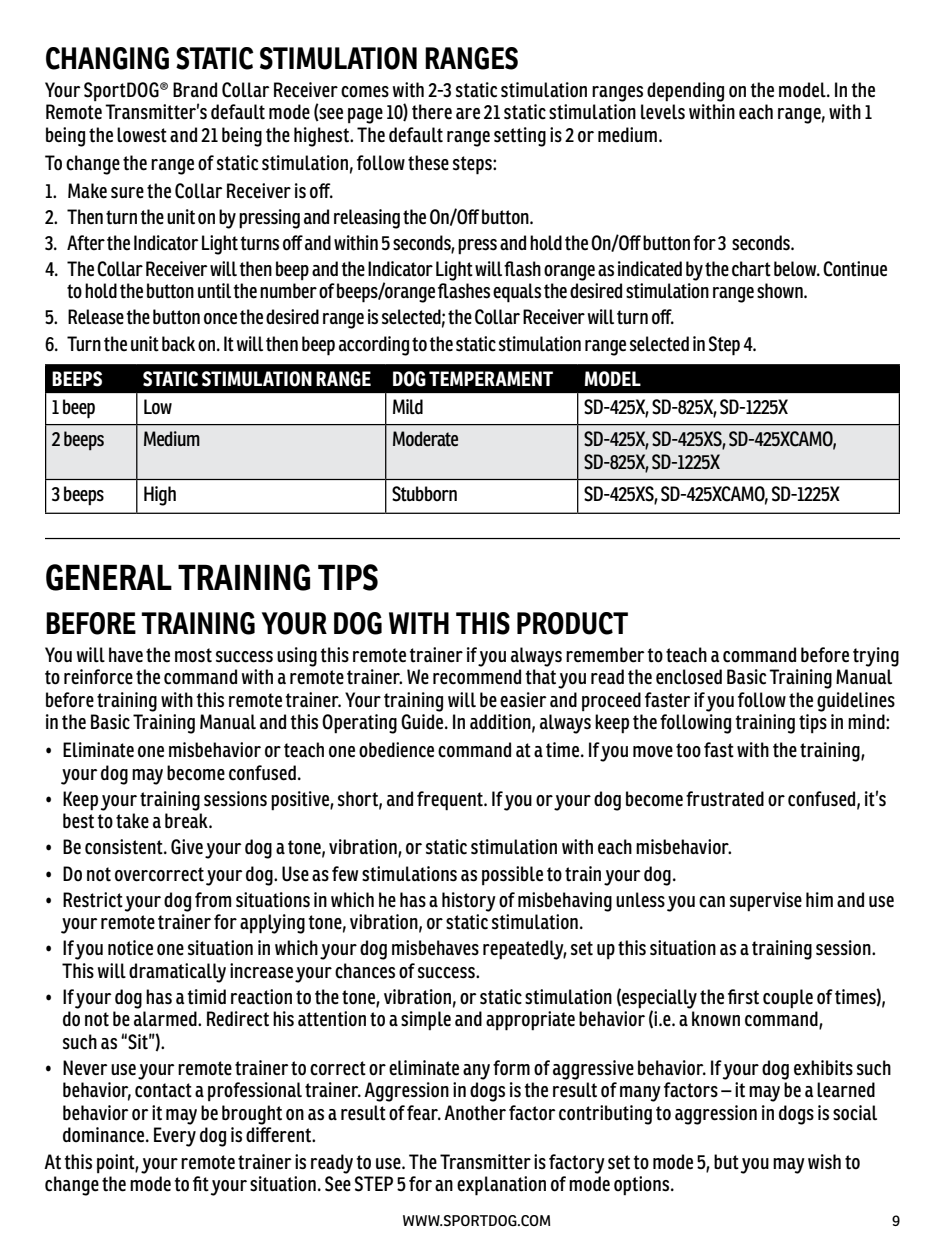
<style>
.page{position:relative;width:945px;height:1260px;background:#fff}
.page>*{position:absolute;margin:0;border:0;box-sizing:border-box;transform-origin:0 0}
.t1{font:700 35px "Ronnia";color:#000;scale:.85 1}
.t2{font:700 30px "Ronnia";color:#000;scale:.85 1}
.t3{font:20px/22.5px "Ronnia Cond";letter-spacing:.01em;color:#000}
.t4{font:20px/22.5px "Ronnia Cond";letter-spacing:-.02em;color:#000}
.t5{font:700 20px "Ronnia Cond";letter-spacing:.01em;color:#fff}
.t6{font:15px "Ronnia";color:#000}
</style>
<div class="page">
<hr style="left:45px;top:538px;width:855px;height:1px;background:#000">
<div style="left:46px;top:425px;width:853px;height:54px;background:#e6e7e8"></div>
<hr style="left:45px;top:480px;width:1px;height:33px;background:#000">
<hr style="left:45px;top:513px;width:92px;height:1px;background:#000">
<hr style="left:136px;top:393px;width:1px;height:31px;background:#000">
<hr style="left:136px;top:425px;width:1px;height:54px;background:#000">
<hr style="left:136px;top:480px;width:1px;height:33px;background:#000">
<hr style="left:137px;top:513px;width:249px;height:1px;background:#000">
<hr style="left:385px;top:393px;width:1px;height:31px;background:#000">
<hr style="left:385px;top:425px;width:1px;height:54px;background:#000">
<hr style="left:385px;top:480px;width:1px;height:33px;background:#000">
<hr style="left:577px;top:480px;width:1px;height:33px;background:#000">
<hr style="left:899px;top:480px;width:1px;height:33px;background:#000">
<hr style="left:386px;top:513px;width:192px;height:1px;background:#000">
<hr style="left:578px;top:513px;width:322px;height:1px;background:#000">
<hr style="left:45px;top:364px;width:92px;height:1px;background:#000">
<hr style="left:137px;top:364px;width:249px;height:1px;background:#000">
<hr style="left:386px;top:364px;width:192px;height:1px;background:#000">
<hr style="left:578px;top:364px;width:322px;height:1px;background:#000">
<div style="left:45px;top:365px;width:855px;height:27px;background:#000"></div>
<hr style="left:45px;top:392px;width:92px;height:1px;background:#000">
<hr style="left:45px;top:393px;width:1px;height:31px;background:#000">
<hr style="left:137px;top:392px;width:249px;height:1px;background:#000">
<hr style="left:386px;top:392px;width:192px;height:1px;background:#000">
<hr style="left:578px;top:392px;width:322px;height:1px;background:#000">
<hr style="left:577px;top:393px;width:1px;height:31px;background:#000">
<hr style="left:899px;top:393px;width:1px;height:31px;background:#000">
<hr style="left:45px;top:424px;width:92px;height:1px;background:#000">
<hr style="left:45px;top:425px;width:1px;height:54px;background:#000">
<hr style="left:137px;top:424px;width:249px;height:1px;background:#000">
<hr style="left:386px;top:424px;width:192px;height:1px;background:#000">
<hr style="left:578px;top:424px;width:322px;height:1px;background:#000">
<hr style="left:577px;top:425px;width:1px;height:54px;background:#000">
<hr style="left:899px;top:425px;width:1px;height:54px;background:#000">
<hr style="left:45px;top:479px;width:92px;height:1px;background:#000">
<hr style="left:137px;top:479px;width:249px;height:1px;background:#000">
<hr style="left:386px;top:479px;width:192px;height:1px;background:#000">
<hr style="left:578px;top:479px;width:322px;height:1px;background:#000">
<h2 class="t2" style="left:45px;top:39px;width:559px">CHANGING STATIC STIMULATION RANGES</h2>
<p class="t3" style="left:45px;top:78px;width:832px">Your SportDOG® Brand Collar Receiver comes with 2-3 static stimulation ranges depending on the model. In the<br>Remote Transmitter’s default mode (see page 10) there are 21 static stimulation levels within each range, with 1 being the lowest and 21 being the highest. The default range setting is 2 or medium.</p>
<p class="t3" style="left:45px;top:151px;width:454px">To change the range of static stimulation, follow these steps:</p>
<p class="t3" style="left:45px;top:179px;width:290px">1. Make sure the Collar Receiver is off.</p>
<p class="t3" style="left:45px;top:205px;width:490px">2. Then turn the unit on by pressing and releasing the On/Off button.</p>
<p class="t3" style="left:45px;top:231px;width:751px">3. After the Indicator Light turns off and within 5 seconds, press and hold the On/Off button for 3 seconds.</p>
<p class="t3" style="left:67px;top:257px;width:822px;text-indent:-22px">4. The Collar Receiver will then beep and the Indicator Light will flash orange as indicated by the chart below. Continue to hold the button until the number of beeps/orange flashes equals the desired stimulation range shown.</p>
<p class="t3" style="left:45px;top:306px;width:631px">5. Release the button once the desired range is selected; the Collar Receiver will turn off.</p>
<p class="t3" style="left:45px;top:332px;width:713px">6. Turn the unit back on. It will then beep according to the static stimulation range selected in Step 4.</p>
<p class="t5" style="left:52px;top:366px;width:52px">BEEPS</p>
<p class="t5" style="left:143px;top:366px;width:412px">STATIC STIMULATION RANGE DOG TEMPERAMENT</p>
<p class="t5" style="left:584px;top:366px;width:58px">MODEL</p>
<p class="t3" style="left:52px;top:395px;width:45px">1 beep</p>
<p class="t3" style="left:143px;top:395px;width:31px">Low</p>
<p class="t3" style="left:392px;top:395px;width:33px">Mild</p>
<p class="t4" style="left:584px;top:395px;width:206px">SD-425X, SD-825X, SD-1225X</p>
<p class="t3" style="left:52px;top:428px;width:54px">2 beeps</p>
<p class="t3" style="left:143px;top:428px;width:59px">Medium</p>
<p class="t4" style="left:392px;top:428px;width:68px">Moderate</p>
<p class="t4" style="left:584px;top:428px;width:254px">SD-425X, SD-425XS, SD-425XCAMO,<br>SD-825X, SD-1225X</p>
<p class="t3" style="left:52px;top:482px;width:54px">3 beeps</p>
<p class="t3" style="left:143px;top:482px;width:35px">High</p>
<p class="t4" style="left:392px;top:482px;width:67px">Stubborn</p>
<p class="t4" style="left:584px;top:482px;width:257px">SD-425XS, SD-425XCAMO, SD-1225X</p>
<h1 class="t1" style="left:45px;top:555px;width:394px">GENERAL TRAINING TIPS</h1>
<h2 class="t2" style="left:45px;top:604px;width:688px">BEFORE TRAINING YOUR DOG WITH THIS PRODUCT</h2>
<p class="t3" style="left:45px;top:643px;width:856px">You will have the most success using this remote trainer if you always remember to teach a command before trying to reinforce the command with a remote trainer. We recommend that you read the enclosed Basic Training Manual before training with this remote trainer. Your training will be easier and proceed faster if you follow the guidelines in the Basic Training Manual and this Operating Guide. In addition, always keep the following training tips in mind:</p>
<p class="t3" style="left:63px;top:739px;width:804px;text-indent:-18px">• Eliminate one misbehavior or teach one obedience command at a time. If you move too fast with the training, your dog may become confused.</p>
<p class="t3" style="left:63px;top:787px;width:825px;text-indent:-18px">• Keep your training sessions positive, short, and frequent. If you or your dog become frustrated or confused, it’s best to take a break.</p>
<p class="t3" style="left:45px;top:836px;width:689px">• Be consistent. Give your dog a tone, vibration, or static stimulation with each misbehavior.</p>
<p class="t3" style="left:45px;top:862px;width:633px">• Do not overcorrect your dog. Use as few stimulations as possible to train your dog.</p>
<p class="t3" style="left:63px;top:888px;width:833px;text-indent:-18px">• Restrict your dog from situations in which he has a history of misbehaving unless you can supervise him and use your remote trainer for applying tone, vibration, or static stimulation.</p>
<p class="t3" style="left:63px;top:937px;width:815px;text-indent:-18px">• If you notice one situation in which your dog misbehaves repeatedly, set up this situation as a training session.<br>This will dramatically increase your chances of success.</p>
<p class="t3" style="left:62px;top:985px;width:825px;text-indent:-17px">• If your dog has a timid reaction to the tone, vibration, or static stimulation (especially the first couple of times), do not be alarmed. Redirect his attention to a simple and appropriate behavior (i.e. a known command,<br>such as “Sit”).</p>
<p class="t3" style="left:62px;top:1056px;width:830px;text-indent:-18px">• Never use your remote trainer to correct or eliminate any form of aggressive behavior. If your dog exhibits such behavior, contact a professional trainer. Aggression in dogs is the result of many factors – it may be a learned behavior or it may be brought on as a result of fear. Another factor contributing to aggression in dogs is social dominance. Every dog is different.</p>
<p class="t3" style="left:45px;top:1150px;width:817px">At this point, your remote trainer is ready to use. The Transmitter is factory set to mode 5, but you may wish to change the mode to fit your situation. See STEP 5 for an explanation of mode options.</p>
<p class="t6" style="left:403px;top:1211px;width:150px">WWW.SPORTDOG.COM</p>
<p class="t6" style="left:892px;top:1211px;width:10px">9</p>
</div>
